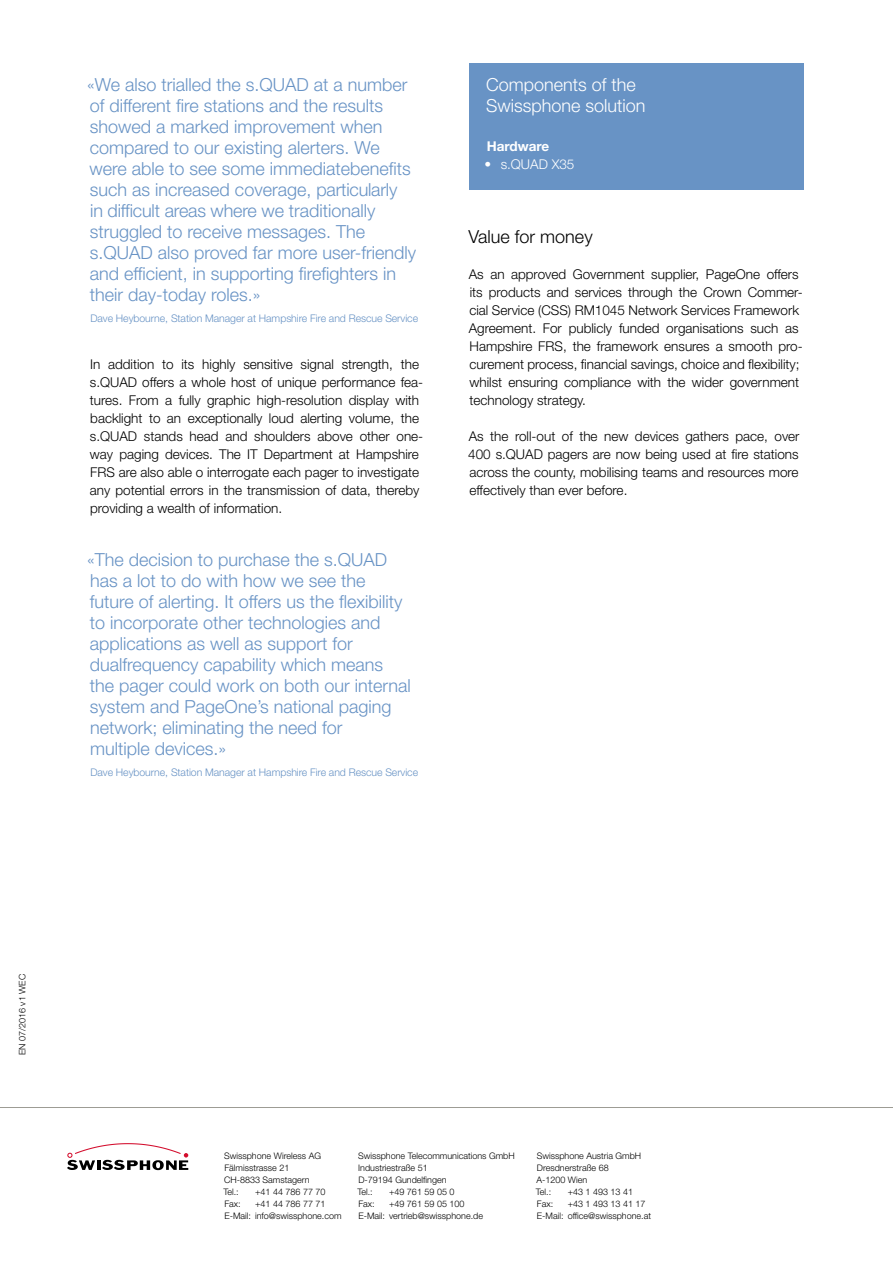
<style>
.page{position:relative;width:893px;height:1263px;background:#fff}
.page>*{position:absolute;margin:0;border:0;box-sizing:border-box;transform-origin:0 0}
.t1{font:300 18px/21px "Helvetica Neue LT Std";color:#6893c5}
.t2{font:300 18px/21px "Helvetica Neue LT Std";color:#fff}
.t3{font:300 18px "Helvetica Neue LT Std";color:#000}
.t4{font:300 13.5px/18px "Helvetica Neue LT Std";color:#000}
.t5{font:300 13.5px "Helvetica Neue LT Std";color:#fff}
.t6{font:700 13.5px "Helvetica Neue LT Std";color:#fff}
.t7{font:300 10.5px "Helvetica Neue LT Std";letter-spacing:-.005em;color:#6893c5}
.t8{font:300 9px/12px "Helvetica Neue LT Std";color:#000}
</style>
<div class="page">
<svg style="left:67px;top:1143px;width:121px;height:27px"></svg>
<hr style="left:0;top:1107px;width:893px;height:1px;background:#9d9c94">
<div style="left:469px;top:63px;width:335px;height:126px;background:#6893c5"></div>
<p class="t1" style="left:87px;top:74px;width:330px">«We also trialled the s.QUAD at a number of different fire stations and the results showed a marked improvement when compared to our existing alerters. We were able to see some immediatebenefits such as increased coverage, particularly<br>in difficult areas where we traditionally struggled to receive messages. The s.QUAD also proved far more user-friendly and efficient, in supporting firefighters in their day-today roles.»</p>
<p class="t7" style="left:90px;top:312px;width:329px">Dave Heybourne, Station Manager at Hampshire Fire and Rescue Service</p>
<p class="t4" style="left:90px;top:355px;width:335px">In addition to its highly sensitive signal strength, the s.QUAD offers a whole host of unique performance fea&shy;tures. From a fully graphic high-resolution display with backlight to an exceptionally loud alerting volume, the s.QUAD stands head and shoulders above other one&shy;way paging devices. The IT Department at Hampshire FRS are also able o interrogate each pager to investigate any potential errors in the transmission of data, thereby providing a wealth of information.</p>
<p class="t1" style="left:87px;top:549px;width:325px">«The decision to purchase the s.QUAD has a lot to do with how we see the future of alerting. It offers us the flexibility to incorporate other technologies and applications as well as support for dualfrequency capability which means<br>the pager could work on both our internal system and PageOne’s national paging network; eliminating the need for<br>multiple devices.»</p>
<p class="t7" style="left:90px;top:766px;width:329px">Dave Heybourne, Station Manager at Hampshire Fire and Rescue Service</p>
<h1 class="t2" style="left:486px;top:74px;width:161px">Components of the<br>Swissphone solution</h1>
<p class="t6" style="left:487px;top:137px;width:64px">Hardware</p>
<p class="t5" style="left:484px;top:155px;width:91px">• s.QUAD X35</p>
<h1 class="t3" style="left:469px;top:226px;width:126px">Value for money</h1>
<p class="t4" style="left:469px;top:265px;width:335px">As an approved Government supplier, PageOne offers its products and services through the Crown Commer&shy;cial Service (CSS) RM1045 Network Services Framework Agreement. For publicly funded organisations such as Hampshire FRS, the framework ensures a smooth pro&shy;curement process, financial savings, choice and flexibility; whilst ensuring compliance with the wider government technology strategy.</p>
<p class="t4" style="left:468px;top:427px;width:333px;text-align:justify">As the roll-out of the new devices gathers pace, over 400 s.QUAD pagers are now being used at fire stations across the county, mobilising teams and resources more effectively than ever before.</p>
<p class="t8" style="left:16px;top:1055px;width:83px;rotate:-90deg">EN 07/2016 v1 WEC</p>
<p class="t8" style="left:223px;top:1149px;width:99px">Swissphone Wireless AG<br>Fälmisstrasse 21<br>CH-8833 Samstagern<br>Tel.:</p>
<p class="t8" style="left:255px;top:1185px;width:72px">+41 44 786 77 70</p>
<p class="t8" style="left:357px;top:1149px;width:159px">Swissphone Telecommunications GmbH<br>Industriestraße 51<br>D-79194 Gundelfingen<br>Tel.:</p>
<p class="t8" style="left:389px;top:1185px;width:67px">+49 761 59 05 0</p>
<p class="t8" style="left:536px;top:1149px;width:107px">Swissphone Austria GmbH<br>Dresdnerstraße 68<br>A-1200 Wien<br>Tel.:</p>
<p class="t8" style="left:568px;top:1185px;width:67px">+43 1 493 13 41</p>
<p class="t8" style="left:224px;top:1197px;width:18px">Fax:</p>
<p class="t8" style="left:224px;top:1197px;width:119px;text-indent:31px">+41 44 786 77 71<br>E-Mail: info@swissphone.com</p>
<p class="t8" style="left:358px;top:1197px;width:18px">Fax:</p>
<p class="t8" style="left:358px;top:1197px;width:126px;text-indent:31px">+49 761 59 05 100<br>E-Mail: vertrieb@swissphone.de</p>
<p class="t8" style="left:537px;top:1197px;width:18px">Fax:</p>
<p class="t8" style="left:537px;top:1197px;width:116px;text-indent:31px">+43 1 493 13 41 17<br>E-Mail: office@swissphone.at</p>
</div>
